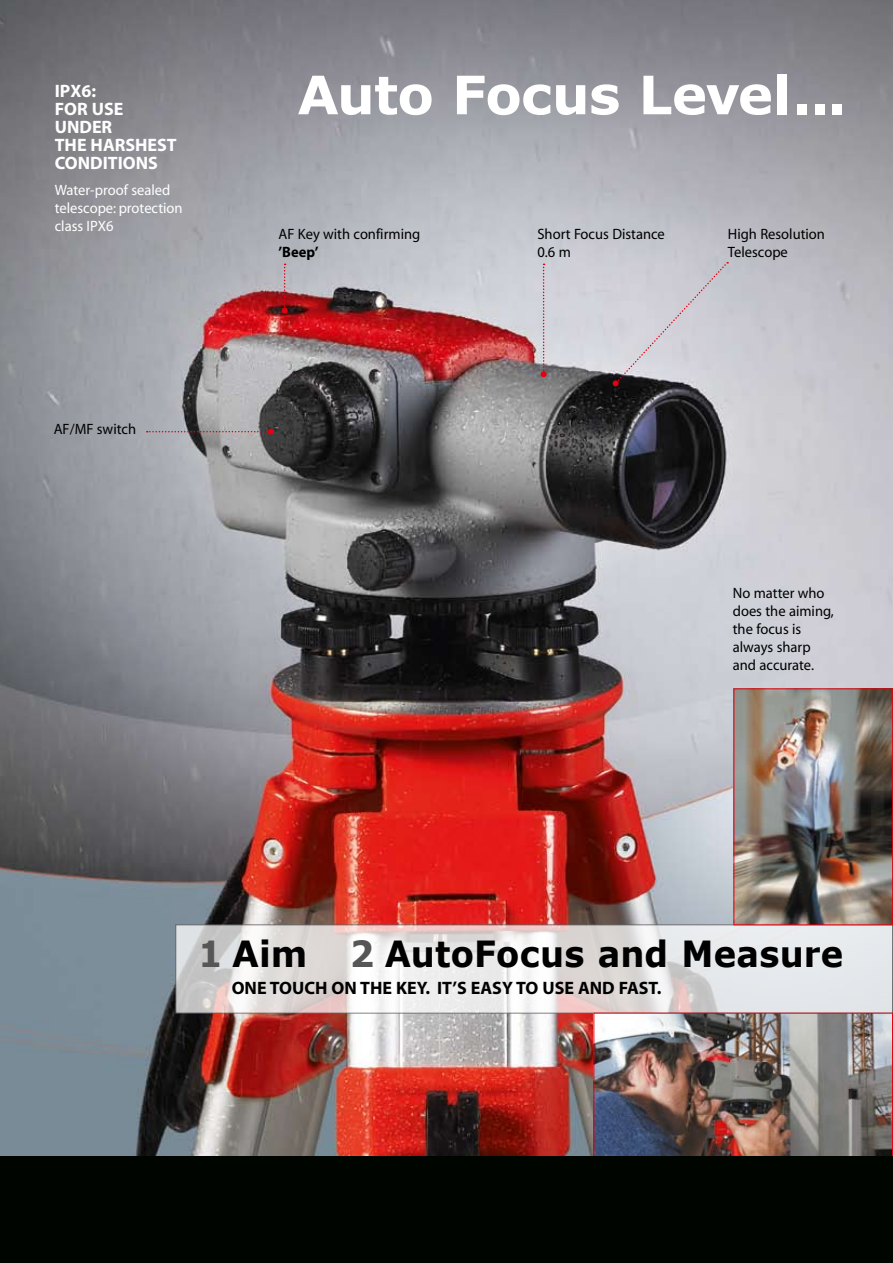
<style>
.page{position:relative;width:893px;height:1263px;background:#fff}
.page>*{position:absolute;margin:0;border:0;box-sizing:border-box;transform-origin:0 0}
.t1{font:700 52.95px "Verdana";letter-spacing:-.015em;color:#fff}
.t2{font:700 36px "Verdana";letter-spacing:.005em;color:#000;scale:.96 1}
.t3{font:700 18px "Myriad";color:#000}
.t4{font:700 18px/18px "Myriad";color:#fff}
.t5{font:15px/18px "Myriad";color:#000}
.t6{font:15px/18px "Myriad";color:#fff}
.t7{font:700 15px "Myriad";color:#000}
.s1{color:#575656}
</style>
<div class="page">
<img style="left:0;top:0;width:893px;height:1157px">
<svg style="left:613px;top:262px;width:115px;height:124px;background:#c9c7cf"></svg>
<svg style="left:541px;top:264px;width:6px;height:113px"></svg>
<svg style="left:147px;top:429px;width:127px;height:6px"></svg>
<svg style="left:282px;top:264px;width:6px;height:50px"></svg>
<svg style="left:175px;top:924px;width:718px;height:89px"></svg>
<img style="left:735px;top:690px;width:156px;height:233px">
<div style="left:733px;top:688px;width:160px;height:237px;border:1px solid #e3000f"></div>
<img style="left:595px;top:1015px;width:296px;height:142px">
<div style="left:593px;top:1013px;width:300px;height:153px;border:1px solid #e3000f"></div>
<div style="left:0;top:1157px;width:893px;height:106px;background:#010500"></div>
<p class="t4" style="left:55px;top:82px;width:124px">IPX6:<br>FOR USE<br>UNDER<br>THE HARSHEST<br>CONDITIONS</p>
<p class="t6" style="left:55px;top:182px;width:129px">Water-proof sealed telescope: protection class IPX6</p>
<p class="t5" style="left:54px;top:421px;width:84px">AF/MF switch</p>
<h1 class="t1" style="left:298px;top:61px;width:551px">Auto Focus Level...</h1>
<p class="t5" style="left:279px;top:226px;width:143px">AF Key with confirming</p>
<p class="t7" style="left:279px;top:244px;width:42px">’BEEP’</p>
<p class="t5" style="left:537px;top:226px;width:129px">Short Focus Distance<br>0.6 m</p>
<p class="t5" style="left:728px;top:226px;width:99px">High Resolution<br>Telescope</p>
<p class="t5" style="left:733px;top:585px;width:103px">No matter who does the aiming, the focus is always sharp and accurate.</p>
<h2 class="t2" style="left:198px;top:931px;width:674px"><span class="s1">1</span> Aim <span class="s1">2</span> AutoFocus and Measure</h2>
<p class="t3" style="left:232px;top:979px;width:431px">ONE TOUCH ON THE KEY. IT’S EASY TO USE AND FAST.</p>
</div>
